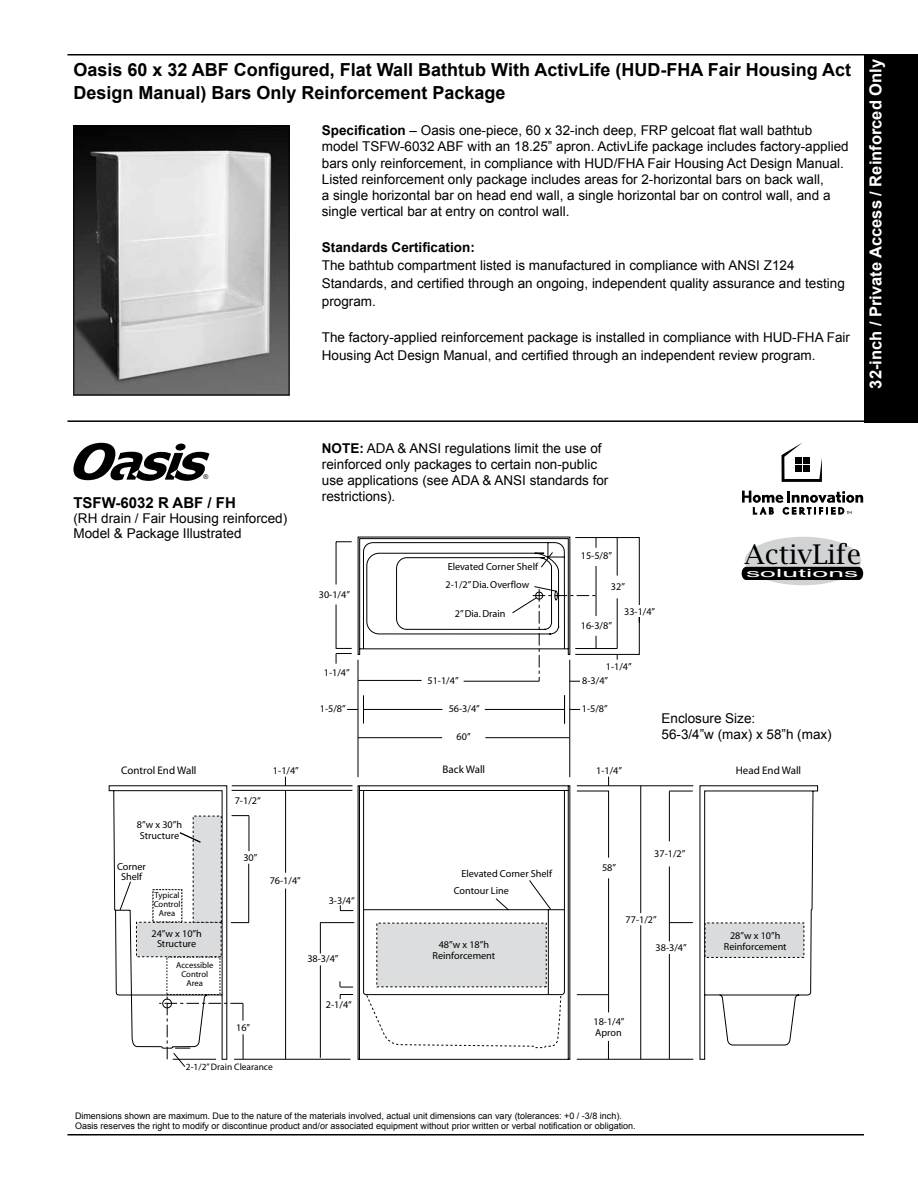
<style>
.page{position:relative;width:918px;height:1188px;background:#fff}
.page>*{position:absolute;margin:0;border:0;box-sizing:border-box;transform-origin:0 0}
.t1{font:27.15px "Lucida Bright";color:#000}
.t2{font:700 18px/22.5px "Arial";color:#000}
.t3{font:700 16.5px "Arial";color:#fff}
.t4{font:700 15px "Arial";color:#000}
.t5{font:13.5px/16.2px "Arial";color:#000}
.t6{font:700 13.5px "Arial";color:#000}
.t7{font:11.25px "Arial Narrow";color:#fff;scale:3.08 1}
.t8{font:10.95px "Myriad";color:#000}
.t9{font:10.2px/10.9px "Myriad";color:#000;text-align:center}
.t10{font:9.45px "Myriad";color:#000}
.t11{font:9px/10.8px "Arial";color:#000}
.t12{font:8.7px/8.7px "Myriad";color:#000;text-align:center}
.t13{font:6.6px "Arial";color:#000}
.s1{font-weight:700}
</style>
<div class="page">
<img style="left:75px;top:127px;width:212px;height:266px">
<div style="left:73px;top:125px;width:216px;height:270px;border:1px solid #000"></div>
<svg style="left:109px;top:537px;width:709px;height:523px"></svg>
<svg style="left:159px;top:996px;width:14px;height:63px"></svg>
<svg style="left:119px;top:659px;width:451px;height:252px"></svg>
<hr style="left:363px;top:709px;width:79px;height:1px;background:#000">
<hr style="left:358px;top:737px;width:84px;height:1px;background:#000">
<hr style="left:485px;top:737px;width:85px;height:1px;background:#000">
<svg style="left:347px;top:695px;width:17px;height:29px"></svg>
<svg style="left:564px;top:695px;width:16px;height:29px"></svg>
<hr style="left:485px;top:709px;width:80px;height:1px;background:#000">
<hr style="left:358px;top:680px;width:64px;height:1px;background:#000">
<svg style="left:336px;top:541px;width:16px;height:1px"></svg>
<svg style="left:336px;top:648px;width:16px;height:16px"></svg>
<hr style="left:336px;top:542px;width:1px;height:43px;background:#000">
<hr style="left:336px;top:605px;width:1px;height:44px;background:#000">
<svg style="left:512px;top:537px;width:128px;height:145px"></svg>
<svg style="left:173px;top:785px;width:180px;height:282px"></svg>
<div style="left:136px;top:922px;width:85px;height:35px;background:#dadbdc"></div>
<div style="left:377px;top:923px;width:170px;height:64px;background:#dcddde"></div>
<div style="left:705px;top:923px;width:99px;height:35px;background:#dadbdc"></div>
<svg style="left:179px;top:791px;width:397px;height:151px"></svg>
<svg style="left:232px;top:815px;width:17px;height:1px"></svg>
<svg style="left:576px;top:777px;width:118px;height:283px"></svg>
<svg style="left:340px;top:905px;width:13px;height:6px"></svg>
<svg style="left:340px;top:981px;width:13px;height:7px"></svg>
<svg style="left:340px;top:994px;width:13px;height:5px"></svg>
<div style="left:153px;top:889px;width:29px;height:33px;background:#fff"></div>
<hr style="left:320px;top:923px;width:1px;height:31px;background:#000">
<hr style="left:320px;top:965px;width:1px;height:93px;background:#000">
<svg style="left:231px;top:922px;width:17px;height:1px"></svg>
<hr style="left:249px;top:816px;width:1px;height:35px;background:#000">
<hr style="left:248px;top:864px;width:1px;height:59px;background:#000">
<hr style="left:320px;top:922px;width:34px;height:1px;background:#000">
<div style="left:864px;top:54px;width:54px;height:369px;background:#000"></div>
<div style="left:745px;top:537px;width:116px;height:48px;background:#d1d3d4;border-radius:50%"></div>
<div style="left:742px;top:567px;width:121px;height:13px;background:#000"></div>
<hr style="left:68px;top:1134px;width:796px;height:2px;background:#000">
<hr style="left:68px;top:54px;width:796px;height:2px;background:#000">
<hr style="left:68px;top:420px;width:796px;height:2px;background:#000">
<svg style="left:73px;top:443px;width:137px;height:38px"></svg>
<svg style="left:781px;top:443px;width:41px;height:39px"></svg>
<div style="left:795px;top:457px;width:7px;height:7px;background:#000"></div>
<div style="left:803px;top:457px;width:6px;height:7px;background:#000"></div>
<div style="left:795px;top:465px;width:7px;height:7px;background:#000"></div>
<div style="left:803px;top:465px;width:6px;height:7px;background:#000"></div>
<svg style="left:742px;top:491px;width:121px;height:23px"></svg>
<h2 class="t2" style="left:74px;top:59px;width:779px">Oasis 60 x 32 ABF Configured, Flat Wall Bathtub With ActivLife (HUD-FHA Fair Housing Act<br>Design Manual) Bars Only Reinforcement Package</h2>
<p class="t5" style="left:322px;top:122px;width:528px"><span class="s1">Specification</span> – Oasis one-piece, 60 x 32-inch deep, FRP gelcoat flat wall bathtub model TSFW-6032 ABF with an 18.25” apron. ActivLife package includes factory-applied bars only reinforcement, in compliance with HUD/FHA Fair Housing Act Design Manual.<br>Listed reinforcement only package includes areas for 2-horizontal bars on back wall,<br>a single horizontal bar on head end wall, a single horizontal bar on control wall, and a single vertical bar at entry on control wall.</p>
<p class="t6" style="left:322px;top:238px;width:155px">Standards Certification:</p>
<p class="t5" style="left:322px;top:256px;width:525px;line-height:18px">The bathtub compartment listed is manufactured in compliance with ANSI Z124<br>Standards, and certified through an ongoing, independent quality assurance and testing program.</p>
<p class="t5" style="left:322px;top:328px;width:530px;line-height:18px">The factory-applied reinforcement package is installed in compliance with HUD-FHA Fair<br>Housing Act Design Manual, and certified through an independent review program.</p>
<p class="t3" style="left:865px;top:389px;width:331px;rotate:-90deg">32-inch / Private Access / Reinforced Only</p>
<p class="t13" style="left:204px;top:472px;width:6px">®</p>
<p class="t4" style="left:73px;top:492px;width:164px">TSFW-6032 R ABF / FH</p>
<p class="t5" style="left:73px;top:511px;width:215px;line-height:15px">(RH drain / Fair Housing reinforced)<br>Model &amp; Package Illustrated</p>
<p class="t5" style="left:322px;top:440px;width:288px"><span class="s1">NOTE:</span> ADA &amp; ANSI regulations limit the use of reinforced only packages to certain non-public use applications (see ADA &amp; ANSI standards for restrictions).</p>
<p class="t9" style="left:319px;top:589px;width:33px">30-1/4”</p>
<p class="t9" style="left:324px;top:668px;width:27px">1-1/4”</p>
<p class="t9" style="left:448px;top:561px;width:92px">Elevated Corner Shelf</p>
<p class="t9" style="left:445px;top:580px;width:85px">2-1/2” Dia.Overflow</p>
<p class="t9" style="left:455px;top:608px;width:52px">2” Dia. Drain</p>
<p class="t9" style="left:581px;top:551px;width:33px">15-5/8”</p>
<p class="t9" style="left:611px;top:581px;width:16px">32”</p>
<p class="t9" style="left:624px;top:607px;width:33px">33-1/4”</p>
<p class="t9" style="left:581px;top:621px;width:33px">16-3/8”</p>
<p class="t9" style="left:606px;top:662px;width:27px">1-1/4”</p>
<p class="t9" style="left:428px;top:675px;width:33px">51-1/4”</p>
<p class="t9" style="left:582px;top:676px;width:27px">8-3/4”</p>
<h1 class="t1" style="left:745px;top:539px;width:118px">ActivLife</h1>
<p class="t7" style="left:746px;top:567px;width:38px">solutions</p>
<p class="t9" style="left:320px;top:704px;width:27px">1-5/8”</p>
<p class="t9" style="left:449px;top:704px;width:33px">56-3/4”</p>
<p class="t9" style="left:582px;top:704px;width:27px">1-5/8”</p>
<p class="t9" style="left:457px;top:732px;width:16px">60”</p>
<p class="t5" style="left:661px;top:710px;width:172px">Enclosure Size:<br>56-3/4”w (max) x 58”h (max)</p>
<p class="t8" style="left:121px;top:765px;width:77px">Control End Wall</p>
<p class="t8" style="left:443px;top:764px;width:44px">Back Wall</p>
<p class="t8" style="left:736px;top:765px;width:67px">Head End Wall</p>
<p class="t9" style="left:596px;top:765px;width:27px">1-1/4”</p>
<p class="t9" style="left:273px;top:766px;width:27px">1-1/4”</p>
<p class="t9" style="left:137px;top:820px;width:47px;line-height:10.2px;text-align:left">8”w x 30”h<br>Structure</p>
<p class="t9" style="left:117px;top:862px;width:30px;line-height:10.2px">Corner<br>Shelf</p>
<p class="t12" style="left:154px;top:891px;width:28px">Typical<br>Control<br>Area</p>
<p class="t12" style="left:154px;top:908px;width:28px">Control<br>Area</p>
<p class="t9" style="left:152px;top:928px;width:52px;line-height:10.2px">24”w x 10”h<br>Structure</p>
<p class="t12" style="left:176px;top:962px;width:39px">Accessible<br>Control<br>Area</p>
<p class="t9" style="left:235px;top:796px;width:28px">7-1/2“</p>
<p class="t9" style="left:243px;top:853px;width:16px">30”</p>
<p class="t9" style="left:270px;top:875px;width:33px">76-1/4”</p>
<p class="t9" style="left:329px;top:896px;width:27px">3-3/4“</p>
<p class="t9" style="left:307px;top:954px;width:33px">38-3/4”</p>
<p class="t9" style="left:326px;top:1000px;width:27px">2-1/4“</p>
<p class="t9" style="left:236px;top:1023px;width:16px">16”</p>
<p class="t10" style="left:186px;top:1062px;width:88px">2-1/2” Drain Clearance</p>
<p class="t9" style="left:461px;top:869px;width:92px">Elevated Corner Shelf</p>
<p class="t9" style="left:454px;top:886px;width:56px">Contour Line</p>
<p class="t9" style="left:602px;top:863px;width:16px">58”</p>
<p class="t9" style="left:654px;top:849px;width:33px">37-1/2”</p>
<p class="t9" style="left:626px;top:914px;width:33px">77-1/2”</p>
<p class="t9" style="left:433px;top:939px;width:64px">48”w x 18”h<br>Reinforcement</p>
<p class="t9" style="left:724px;top:931px;width:64px">28”w x 10”h<br>Reinforcement</p>
<p class="t9" style="left:656px;top:942px;width:33px">38-3/4”</p>
<p class="t9" style="left:593px;top:1016px;width:33px;text-align:left">18-1/4”<br>Apron</p>
<p class="t11" style="left:75px;top:1110px;width:562px">Dimensions shown are maximum. Due to the nature of the materials involved, actual unit dimensions can vary (tolerances: +0 / -3/8 inch).<br>Oasis reserves the right to modify or discontinue product and/or associated equipment without prior written or verbal notification or obligation.</p>
</div>
